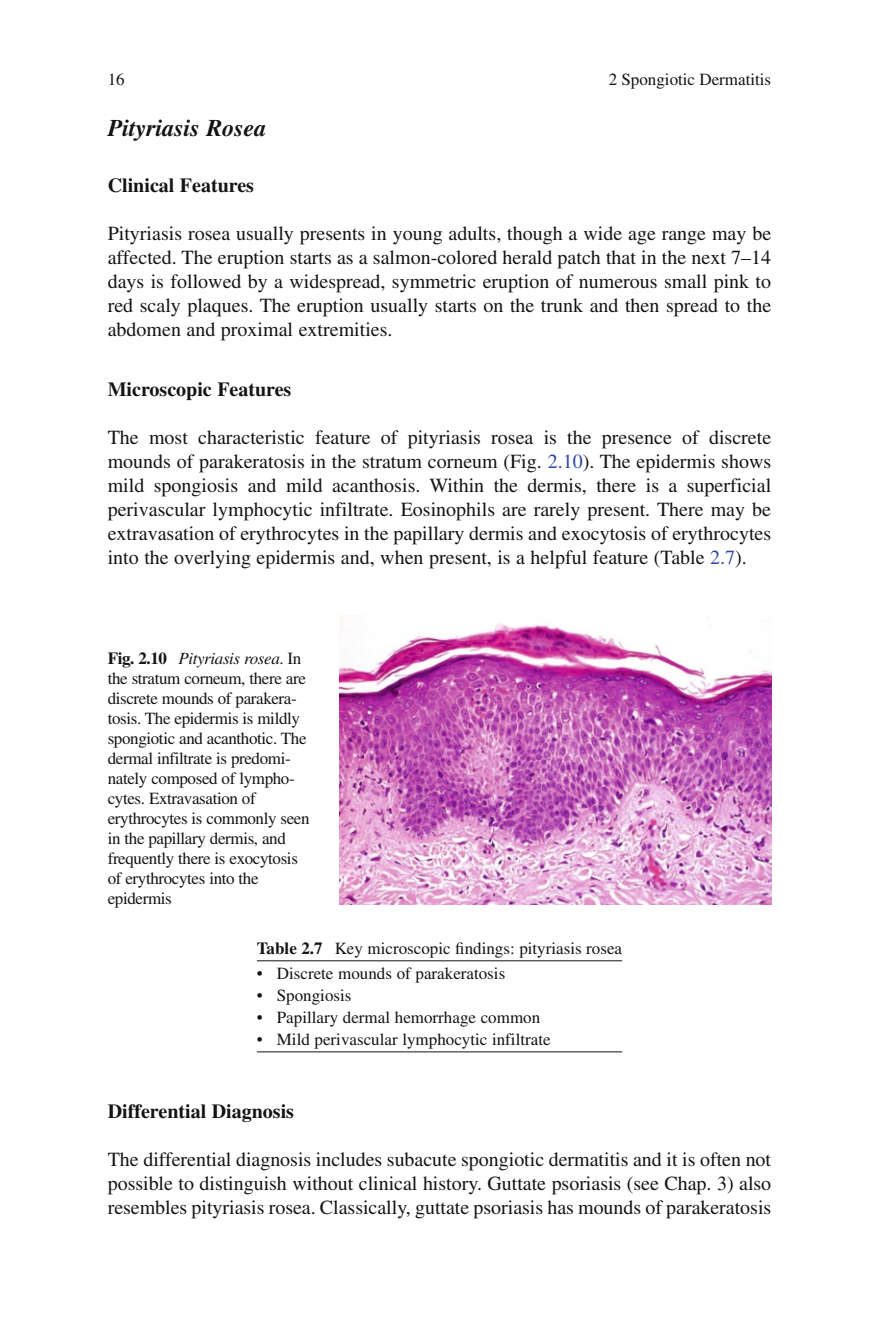
<style>
.page{position:relative;width:879px;height:1333px;background:#fff}
.page>*{position:absolute;margin:0;border:0;box-sizing:border-box;transform-origin:0 0}
.t1{font:italic 700 24px "Times";color:#131413}
.t2{font:20px/24px "Times";color:#131413;text-align:justify}
.t3{font:700 20px "Times";color:#131413}
.t4{font:17px/20px "Times";letter-spacing:-.02em;color:#131413}
.t5{font:17px "Times";color:#131413}
.s1{color:#2e45a1}
.s2{font-weight:700}
.s3{font-style:italic}
</style>
<div class="page">
<img style="left:339px;top:617px;width:432px;height:287px">
<hr style="left:257px;top:1051px;width:365px;height:1px;background:#131413">
<hr style="left:257px;top:960px;width:365px;height:1px;background:#131413">
<p class="t4" style="left:108px;top:70px;width:18px">16</p>
<p class="t5" style="left:609px;top:70px;width:164px">2 Spongiotic Dermatitis</p>
<p class="t1" style="left:108px;top:114px;width:160px">Pityriasis Rosea</p>
<p class="t3" style="left:108px;top:173px;width:148px">Clinical Features</p>
<p class="t2" style="left:108px;top:221px;width:665px">Pityriasis rosea usually presents in young adults, though a wide age range may be affected. The eruption starts as a salmon-colored herald patch that in the next 7–14 days is followed by a widespread, symmetric eruption of numerous small pink to red scaly plaques. The eruption usually starts on the trunk and then spread to the abdomen and proximal extremities.</p>
<p class="t3" style="left:108px;top:377px;width:185px">Microscopic Features</p>
<p class="t2" style="left:108px;top:425px;width:665px">The most characteristic feature of pityriasis rosea is the presence of discrete mounds of parakeratosis in the stratum corneum (Fig. <span class="s1">2.10</span>). The epidermis shows mild spongiosis and mild acanthosis. Within the dermis, there is a superficial perivascular lymphocytic infiltrate. Eosinophils are rarely present. There may be extravasation of erythrocytes in the papillary dermis and exocytosis of erythrocytes into the overlying epidermis and, when present, is a helpful feature (Table <span class="s1">2.7</span>).</p>
<p class="t4" style="left:108px;top:648px;width:203px"><span class="s2">Fig. 2.10</span> <span class="s3">Pityriasis rosea</span>. In the stratum corneum, there are discrete mounds of parakera&shy;tosis. The epidermis is mildly spongiotic and acanthotic. The dermal infiltrate is predomi&shy;nately composed of lympho&shy;cytes. Extravasation of erythrocytes is commonly seen in the papillary dermis, and frequently there is exocytosis of erythrocytes into the epidermis</p>
<p class="t5" style="left:257px;top:939px;width:367px"><span class="s2">Table 2.7</span> Key microscopic findings: pityriasis rosea</p>
<p class="t5" style="left:257px;top:964px;width:250px">• Discrete mounds of parakeratosis</p>
<p class="t5" style="left:257px;top:986px;width:96px">• Spongiosis</p>
<p class="t5" style="left:257px;top:1008px;width:285px">• Papillary dermal hemorrhage common</p>
<p class="t5" style="left:257px;top:1030px;width:295px">• Mild perivascular lymphocytic infiltrate</p>
<p class="t3" style="left:108px;top:1099px;width:188px">Differential Diagnosis</p>
<p class="t2" style="left:108px;top:1146px;width:665px">The differential diagnosis includes subacute spongiotic dermatitis and it is often not possible to distinguish without clinical history. Guttate psoriasis (see Chap. 3) also resembles pityriasis rosea. Classically, guttate psoriasis has mounds of parakeratosis</p>
</div>
